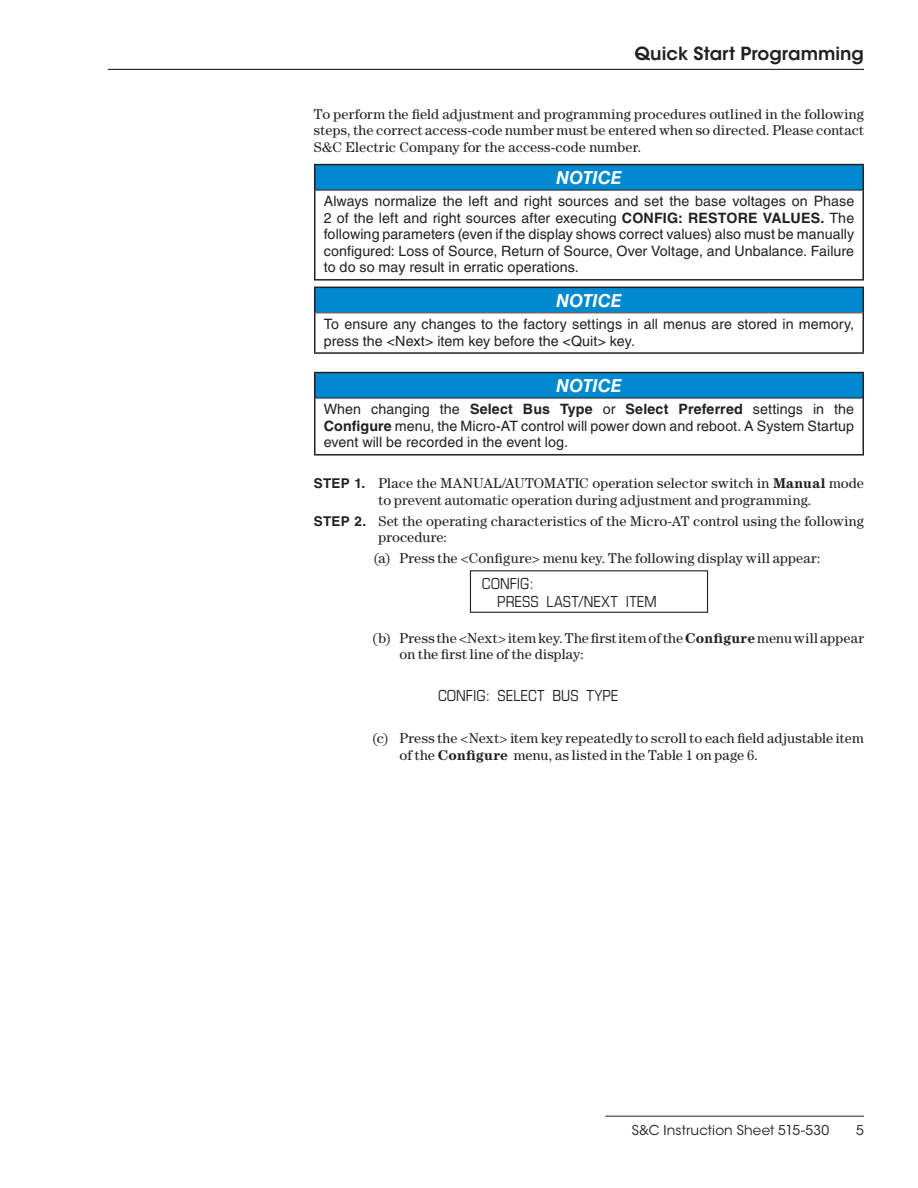
<style>
.page{position:relative;width:918px;height:1188px;background:#fff}
.page>*{position:absolute;margin:0;border:0;box-sizing:border-box;transform-origin:0 0}
.Odd_Section_Header{font:600 18px "ITC Avant Garde Std";color:#231f20}
.NOTICE{font:italic 700 18px "Helvetica LT Std";color:#fff}
.t1{font:16.5px "Eurostile Con";color:#231f20}
.Body_1st{font:14.25px/16.5px "Century Std";letter-spacing:.01em;color:#231f20}
.SAFETY_BOX_Text{font:14.25px/16.5px "Helvetica LT Std";letter-spacing:.005em;color:#231f20;text-align:justify}
.t2{font:13.5px "ITC Avant Garde Std";letter-spacing:.01em;color:#231f20}
.s1{font-weight:700}
.s2{font-family:"Helvetica LT Std";font-weight:700;font-size:13.5px}
.s3{color:#fff}
.s4{font-family:"Courier Std";color:#fff}
</style>
<div class="page">
<div style="left:315px;top:165px;width:548px;height:25px;background:#0089cf"></div>
<hr style="left:314px;top:190px;width:1px;height:89px;background:#231f20">
<hr style="left:862px;top:190px;width:2px;height:89px;background:#231f20">
<hr style="left:314px;top:279px;width:550px;height:2px;background:#231f20">
<svg style="left:314px;top:165px;width:1px;height:25px"></svg>
<hr style="left:314px;top:164px;width:550px;height:1px;background:#231f20">
<hr style="left:862px;top:165px;width:2px;height:25px;background:#231f20">
<hr style="left:315px;top:190px;width:548px;height:1px;background:#231f20">
<div style="left:315px;top:287px;width:548px;height:26px;background:#0089cf"></div>
<hr style="left:314px;top:313px;width:1px;height:39px;background:#231f20">
<hr style="left:862px;top:313px;width:2px;height:39px;background:#231f20">
<hr style="left:314px;top:352px;width:550px;height:2px;background:#231f20">
<svg style="left:314px;top:288px;width:1px;height:25px"></svg>
<hr style="left:314px;top:287px;width:550px;height:1px;background:#231f20">
<hr style="left:862px;top:288px;width:2px;height:25px;background:#231f20">
<hr style="left:315px;top:312px;width:548px;height:1px;background:#231f20">
<div style="left:315px;top:373px;width:548px;height:25px;background:#0089cf"></div>
<hr style="left:314px;top:398px;width:1px;height:56px;background:#231f20">
<hr style="left:862px;top:398px;width:2px;height:56px;background:#231f20">
<hr style="left:314px;top:454px;width:550px;height:2px;background:#231f20">
<svg style="left:314px;top:373px;width:1px;height:25px"></svg>
<hr style="left:314px;top:372px;width:550px;height:1px;background:#231f20">
<hr style="left:862px;top:373px;width:2px;height:25px;background:#231f20">
<hr style="left:315px;top:398px;width:548px;height:1px;background:#231f20">
<div style="left:470px;top:570px;width:238px;height:43px;border:1px solid #231f20"></div>
<hr style="left:605px;top:1116px;width:259px;height:1px;background:#231f20">
<hr style="left:108px;top:69px;width:756px;height:1px;background:#231f20">
<p class="Odd_Section_Header" style="left:634px;top:42px;width:231px">Quick Start Programming</p>
<p class="Body_1st" style="left:314px;top:105px;width:552px;text-align:justify">To perform the field adjustment and programming procedures outlined in the following steps, the correct access-code number must be entered when so directed. Please contact S&amp;C Electric Company for the access-code number.</p>
<p class="NOTICE" style="left:556px;top:166px;width:67px">NOTICE</p>
<p class="SAFETY_BOX_Text" style="left:324px;top:193px;width:532px">Always normalize the left and right sources and set the base voltages on Phase 2 of the left and right sources after executing <span class="s1">CONFIG: RESTORE VALUES.</span> The following parameters (even if the display shows correct values) also must be manually configured: Loss of Source, Return of Source, Over Voltage, and Unbalance. Failure to do so may result in erratic operations.</p>
<p class="NOTICE" style="left:556px;top:289px;width:67px">NOTICE</p>
<p class="SAFETY_BOX_Text" style="left:324px;top:316px;width:532px">To ensure any changes to the factory settings in all menus are stored in memory, press the &lt;Next&gt; item key before the &lt;Quit&gt; key.</p>
<p class="NOTICE" style="left:556px;top:374px;width:67px">NOTICE</p>
<p class="SAFETY_BOX_Text" style="left:324px;top:401px;width:532px">When changing the <span class="s1">Select Bus Type</span> or <span class="s1">Select Preferred</span> settings in the <span class="s1">Configure</span> menu, the Micro-AT control will power down and reboot. A System Startup event will be recorded in the event log.</p>
<p class="Body_1st" style="left:378px;top:475px;width:487px;text-indent:-64px"><span class="s2">STEP 1.</span> Place the MANUAL/AUTOMATIC operation selector switch in <span class="s1">Manual</span> mode to prevent automatic operation during adjustment and programming.</p>
<p class="Body_1st" style="left:378px;top:512px;width:487px;text-indent:-64px"><span class="s2">STEP 2.</span> Set the operating characteristics of the Micro-AT control using the following procedure:</p>
<p class="Body_1st" style="left:374px;top:550px;width:448px">(a) Press the &lt;Configure&gt; menu key. The following display will appear:</p>
<p class="t1" style="left:474px;top:572px;width:61px"><span class="s3">E</span>CONFIG:</p>
<p class="t1" style="left:474px;top:590px;width:184px"><span class="s3">EEE</span>PRESS<span class="s3">E</span>LAST/NEXT<span class="s3">E</span>ITEM</p>
<p class="Body_1st" style="left:399px;top:629px;width:466px;text-indent:-27px">(b) Press the &lt;Next&gt; item key. The first item of the <span class="s1">Configure</span> menu will appear on the first line of the display:</p>
<p class="t1" style="left:428px;top:684px;width:192px"><span class="s4">E</span>CONFIG:<span class="s3">E</span>SELECT<span class="s3">E</span>BUS<span class="s3">E</span>TYPE</p>
<p class="Body_1st" style="left:399px;top:730px;width:466px;text-indent:-27px">(c) Press the &lt;Next&gt; item key repeatedly to scroll to each field adjustable item of the <span class="s1">Configure</span> menu, as listed in the Table 1 on page 6.</p>
<p class="t2" style="left:632px;top:1121px;width:199px">S&amp;C Instruction Sheet 515-530</p>
<p class="t2" style="left:856px;top:1121px;width:9px">5</p>
</div>
